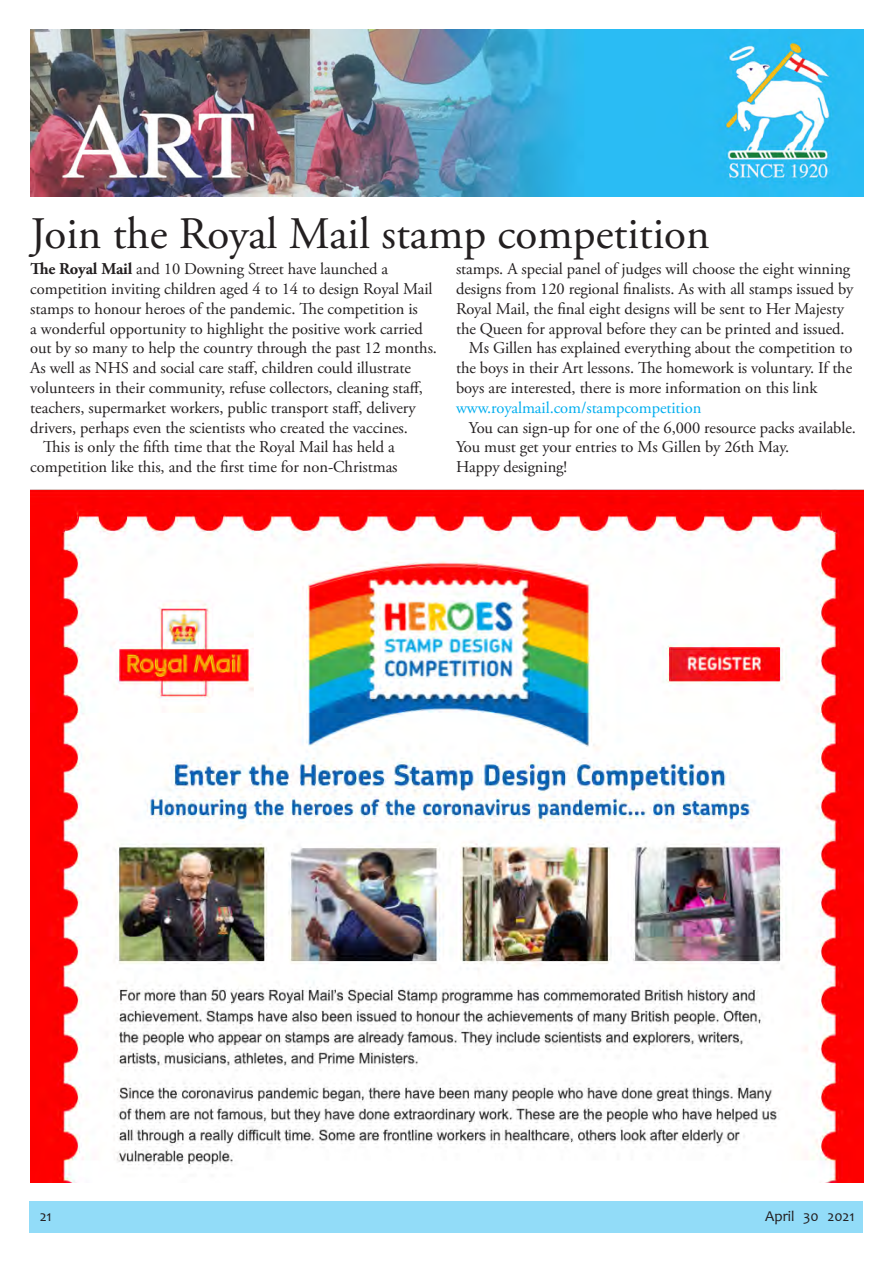
<style>
.page{position:relative;width:893px;height:1263px;background:#fff}
.page>*{position:absolute;margin:0;border:0;box-sizing:border-box;transform-origin:0 0}
.t1{font:45px "Adobe Garamond Pro";color:#231f20}
.t2{font:16.5px/19.8px "Adobe Garamond Pro";letter-spacing:-.005em;color:#231f20}
.t3{font:15px "Candara";color:#231f20}
.s1{font-weight:700}
.s2{color:#00aeef}
</style>
<div class="page">
<div style="left:30px;top:1201px;width:833px;height:32px;background:#92dcf8"></div>
<img style="left:30px;top:30px;width:834px;height:167px">
<img style="left:30px;top:490px;width:833px;height:692px">
<p class="t1" style="left:30px;top:207px;width:681px">Join the Royal Mail stamp competition</p>
<p class="t2" style="left:30px;top:260px;width:408px"><span class="s1">The Royal Mail</span> and 10 Downing Street have launched a competition inviting children aged 4 to 14 to design Royal Mail stamps to honour heroes of the pandemic. The competition is<br>a wonderful opportunity to highlight the positive work carried out by so many to help the country through the past 12 months.<br>As well as NHS and social care staff, children could illustrate volunteers in their community, refuse collectors, cleaning staff, teachers, supermarket workers, public transport staff, delivery drivers, perhaps even the scientists who created the vaccines.</p>
<p class="t2" style="left:30px;top:438px;width:369px;text-align:right">This is only the fifth time that the Royal Mail has held a competition like this, and the first time for non-Christmas</p>
<p class="t2" style="left:456px;top:260px;width:399px">stamps. A special panel of judges will choose the eight winning designs from 120 regional finalists. As with all stamps issued by Royal Mail, the final eight designs will be sent to Her Majesty the Queen for approval before they can be printed and issued.</p>
<p class="t2" style="left:456px;top:339px;width:398px;text-indent:13px">Ms Gillen has explained everything about the competition to the boys in their Art lessons. The homework is voluntary. If the boys are interested, there is more information on this link <span class="s2">www.royalmail.com/stampcompetition</span></p>
<p class="t2" style="left:456px;top:418px;width:401px;text-indent:13px">You can sign-up for one of the 6,000 resource packs available.<br>You must get your entries to Ms Gillen by 26th May.</p>
<p class="t2" style="left:456px;top:458px;width:113px">Happy designing!</p>
<p class="t3" style="left:40px;top:1206px;width:14px">21</p>
<p class="t3" style="left:765px;top:1206px;width:91px">April 30 2021</p>
</div>
